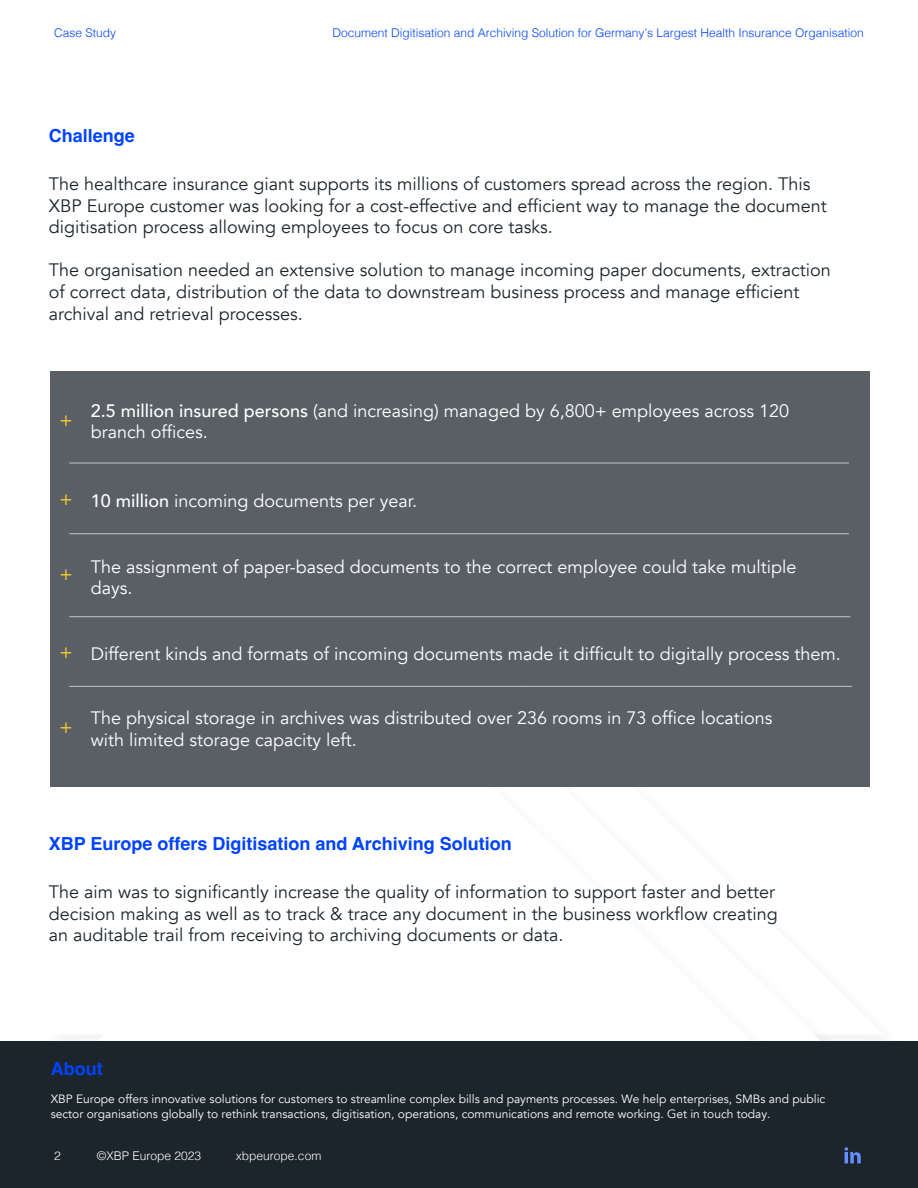
<style>
.page{position:relative;width:918px;height:1188px;background:#fff}
.page>*{position:absolute;margin:0;border:0;box-sizing:border-box;transform-origin:0 0}
.t1{font:300 21px "Helvetica";color:#f7cd2b}
.t2{font:18px/21.6px "Avenir";color:#1d252c}
.t3{font:18px/21.6px "Avenir";color:#fff}
.t4{font:700 18px "Helvetica";color:#0043ff}
.t5{font:12px/14.4px "Avenir";color:#fff}
.t6{font:300 12px "Helvetica";color:#0043ff}
.t7{font:300 12px "Helvetica";color:#fff}
.s1{font-weight:500}
</style>
<div class="page">
<div style="left:50px;top:372px;width:819px;height:415px;background:#5a5f65"></div>
<hr style="left:69px;top:463px;width:780px;height:1px;background:#fff">
<hr style="left:69px;top:533px;width:780px;height:1px;background:#fff">
<hr style="left:69px;top:616px;width:781px;height:1px;background:#fff">
<hr style="left:69px;top:686px;width:783px;height:1px;background:#fff">
<div style="left:0;top:1041px;width:918px;height:147px;background:#1d252c"></div>
<svg style="left:844px;top:1147px;width:17px;height:16px"></svg>
<p class="t6" style="left:54px;top:22px;width:64px">Case Study</p>
<p class="t6" style="left:332px;top:22px;width:533px">Document Digitisation and Archiving Solution for Germany’s Largest Health Insurance Organisation</p>
<p class="t4" style="left:49px;top:125px;width:88px">Challenge</p>
<p class="t2" style="left:49px;top:173px;width:780px">The healthcare insurance giant supports its millions of customers spread across the region. This<br>XBP Europe customer was looking for a cost-effective and efficient way to manage the document digitisation process allowing employees to focus on core tasks.</p>
<p class="t2" style="left:49px;top:260px;width:784px">The organisation needed an extensive solution to manage incoming paper documents, extraction of correct data, distribution of the data to downstream business process and manage efficient archival and retrieval processes.</p>
<p class="t1" style="left:59px;top:401px;width:15px">+</p>
<p class="t3" style="left:91px;top:400px;width:700px"><span class="s1">2.5 million insured persons</span> (and increasing) managed by 6,800+ employees across 120 branch offices.</p>
<p class="t1" style="left:59px;top:480px;width:15px">+</p>
<p class="t1" style="left:59px;top:555px;width:15px">+</p>
<p class="t1" style="left:59px;top:633px;width:15px">+</p>
<p class="t1" style="left:59px;top:708px;width:15px">+</p>
<p class="t3" style="left:91px;top:490px;width:328px"><span class="s1">10 million</span> incoming documents per year.</p>
<p class="t3" style="left:91px;top:556px;width:707px">The assignment of paper-based documents to the correct employee could take multiple days.</p>
<p class="t3" style="left:91px;top:643px;width:751px">Different kinds and formats of incoming documents made it difficult to digitally process them.</p>
<p class="t3" style="left:91px;top:707px;width:683px">The physical storage in archives was distributed over 236 rooms in 73 office locations with limited storage capacity left.</p>
<p class="t4" style="left:49px;top:833px;width:465px">XBP Europe offers Digitisation and Archiving Solution</p>
<p class="t2" style="left:49px;top:881px;width:731px">The aim was to significantly increase the quality of information to support faster and better decision making as well as to track &amp; trace any document in the business workflow creating an auditable trail from receiving to archiving documents or data.</p>
<p class="t4" style="left:51px;top:1058px;width:53px">About</p>
<p class="t5" style="left:51px;top:1092px;width:776px">XBP Europe offers innovative solutions for customers to streamline complex bills and payments processes. We help enterprises, SMBs and public sector organisations globally to rethink transactions, digitisation, operations, communications and remote working. Get in touch today.</p>
<p class="t7" style="left:54px;top:1145px;width:8px">2</p>
<p class="t7" style="left:97px;top:1145px;width:106px">©XBP Europe 2023</p>
<p class="t7" style="left:236px;top:1145px;width:87px">xbpeurope.com</p>
</div>
